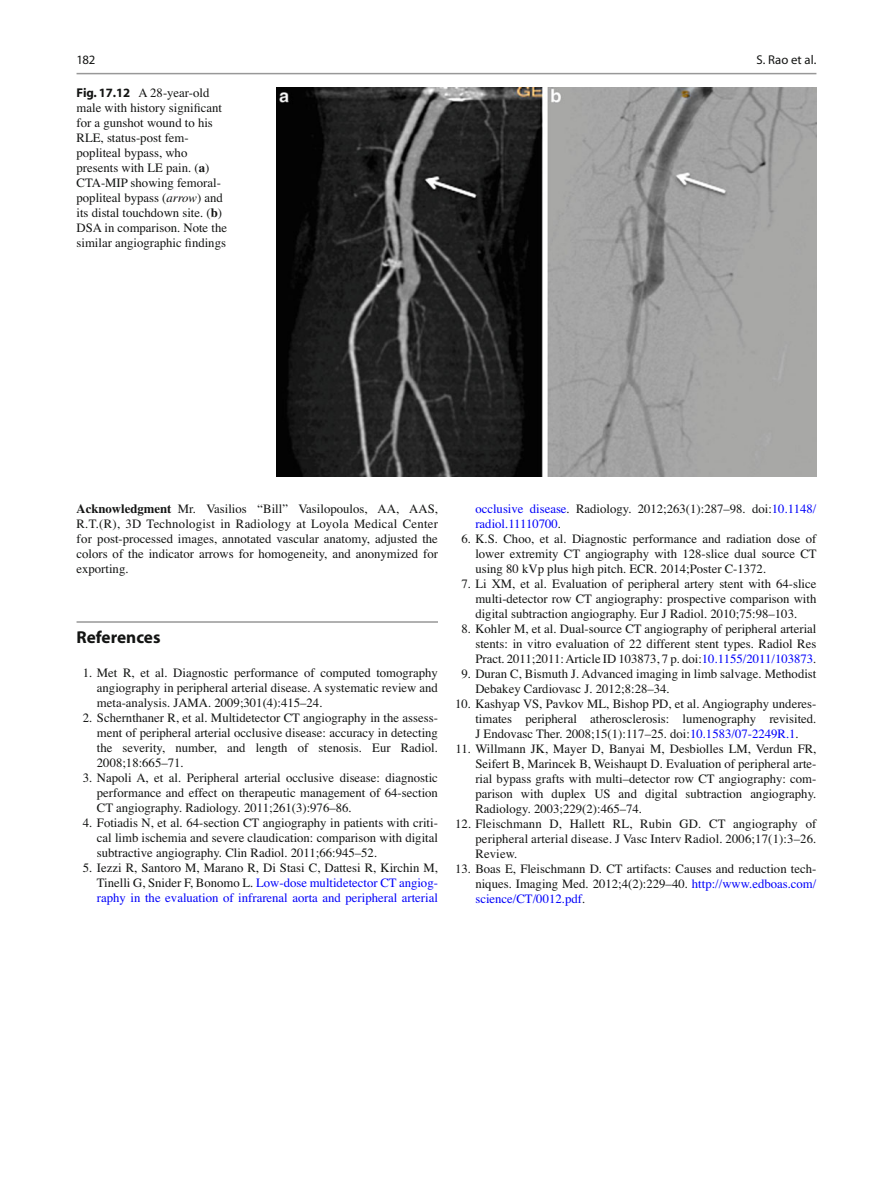
<style>
.page{position:relative;width:893px;height:1187px;background:#fff}
.page>*{position:absolute;margin:0;border:0;box-sizing:border-box;transform-origin:0 0}
.t1{font:700 17.25px "Kwrnyn Myriad";color:#131413}
.t2{font:12.75px/15px "Yddbhl Times";color:#131413;text-align:justify}
.t3{font:12.75px/15px "Yddbhl Times";color:#0000fa;text-align:justify}
.t4{font:12.75px "Kvxyvd Myriad";letter-spacing:.005em;color:#131413}
.s1{font-family:"Kwrnyn Myriad";font-weight:700}
.s2{font-family:"Gvprvw Times";font-weight:700}
.s3{font-family:"Tyyrxx Times";font-style:italic}
.s4{color:#131413}
.s5{color:#0000fa}
</style>
<div class="page">
<hr style="left:77px;top:621px;width:361px;height:1px;background:#989898">
<img style="left:276px;top:88px;width:540px;height:388px">
<hr style="left:77px;top:73px;width:739px;height:1px;background:#989898">
<p class="t4" style="left:77px;top:55px;width:20px">182</p>
<p class="t2" style="left:77px;top:87px;width:152px;text-align:left"><span class="s1">Fig. 17.12</span> A 28-year-old male with history significant for a gunshot wound to his<br>RLE, status-post fem&shy;popliteal bypass, who presents with LE pain. ( <span class="s2">a</span> )<br>CTA-MIP showing femoral&shy;popliteal bypass ( <span class="s3">arrow</span> ) and its distal touchdown site. ( <span class="s2">b</span> )<br>DSA in comparison. Note the similar angiographic findings</p>
<p class="t4" style="left:756px;top:55px;width:62px">S. Rao et al.</p>
<p class="t2" style="left:77px;top:502px;width:363px"><span class="s2">Acknowledgment</span> Mr. Vasilios “Bill” Vasilopoulos, AA, AAS, R.T.(R), 3D Technologist in Radiology at Loyola Medical Center for post-processed images, annotated vascular anatomy, adjusted the colors of the indicator arrows for homogeneity, and anonymized for exporting.</p>
<h1 class="t1" style="left:77px;top:631px;width:86px">References</h1>
<p class="t2" style="left:97px;top:666px;width:343px;text-indent:-14px">1. Met R, et al. Diagnostic performance of computed tomography angiography in peripheral arterial disease. A systematic review and meta-analysis. JAMA. 2009;301(4):415–24.</p>
<p class="t2" style="left:97px;top:711px;width:343px;text-indent:-14px">2. Schernthaner R, et al. Multidetector CT angiography in the assess&shy;ment of peripheral arterial occlusive disease: accuracy in detecting the severity, number, and length of stenosis. Eur Radiol.<br>2008;18:665–71.</p>
<p class="t2" style="left:97px;top:771px;width:343px;text-indent:-14px">3. Napoli A, et al. Peripheral arterial occlusive disease: diagnostic performance and effect on therapeutic management of 64-section CT angiography. Radiology. 2011;261(3):976–86.</p>
<p class="t2" style="left:97px;top:816px;width:343px;text-indent:-14px">4. Fotiadis N, et al. 64-section CT angiography in patients with criti&shy;cal limb ischemia and severe claudication: comparison with digital subtractive angiography. Clin Radiol. 2011;66:945–52.</p>
<p class="t3" style="left:97px;top:861px;width:343px;text-indent:-14px"><span class="s4">5. Iezzi R, Santoro M, Marano R, Di Stasi C, Dattesi R, Kirchin M, Tinelli G, Snider F, Bonomo L.</span> Low-dose multidetector CT angiog&shy;raphy in the evaluation of infrarenal aorta and peripheral arterial</p>
<p class="t3" style="left:475px;top:502px;width:343px">occlusive disease<span class="s4">. Radiology. 2012;263(1):287–98. doi:</span>10.1148/ radiol.11110700<span class="s4">.</span></p>
<p class="t2" style="left:475px;top:532px;width:343px;text-indent:-14px">6. K.S. Choo, et al. Diagnostic performance and radiation dose of lower extremity CT angiography with 128-slice dual source CT using 80 kVp plus high pitch. ECR. 2014;Poster C-1372.</p>
<p class="t2" style="left:475px;top:577px;width:343px;text-indent:-14px">7. Li XM, et al. Evaluation of peripheral artery stent with 64-slice multi-detector row CT angiography: prospective comparison with digital subtraction angiography. Eur J Radiol. 2010;75:98–103.</p>
<p class="t2" style="left:475px;top:622px;width:343px;text-indent:-14px">8. Kohler M, et al. Dual-source CT angiography of peripheral arterial stents: in vitro evaluation of 22 different stent types. Radiol Res Pract. 2011;2011: Article ID 103873, 7 p. doi:<span class="s5">10.1155/2011/103873</span>.</p>
<p class="t2" style="left:475px;top:667px;width:343px;text-indent:-14px">9. Duran C, Bismuth J. Advanced imaging in limb salvage. Methodist<br>Debakey Cardiovasc J. 2012;8:28–34.</p>
<p class="t2" style="left:475px;top:697px;width:343px;text-indent:-20px">10. Kashyap VS, Pavkov ML, Bishop PD, et al. Angiography underes&shy;timates peripheral atherosclerosis: lumenography revisited.<br>J Endovasc Ther. 2008;15(1):117–25. doi:<span class="s5">10.1583/07-2249R.1</span>.</p>
<p class="t2" style="left:475px;top:742px;width:343px;text-indent:-20px">11. Willmann JK, Mayer D, Banyai M, Desbiolles LM, Verdun FR, Seifert B, Marincek B, Weishaupt D. Evaluation of peripheral arte&shy;rial bypass grafts with multi–detector row CT angiography: com&shy;parison with duplex US and digital subtraction angiography.<br>Radiology. 2003;229(2):465–74.</p>
<p class="t2" style="left:475px;top:817px;width:343px;text-indent:-20px">12. Fleischmann D, Hallett RL, Rubin GD. CT angiography of peripheral arterial disease. J Vasc Interv Radiol. 2006;17(1):3–26.<br>Review.</p>
<p class="t2" style="left:475px;top:862px;width:343px;text-indent:-20px">13. Boas E, Fleischmann D. CT artifacts: Causes and reduction tech&shy;niques. Imaging Med. 2012;4(2):229–40. <span class="s5">http://www.edboas.com/ science/CT/0012.pdf</span>.</p>
</div>
